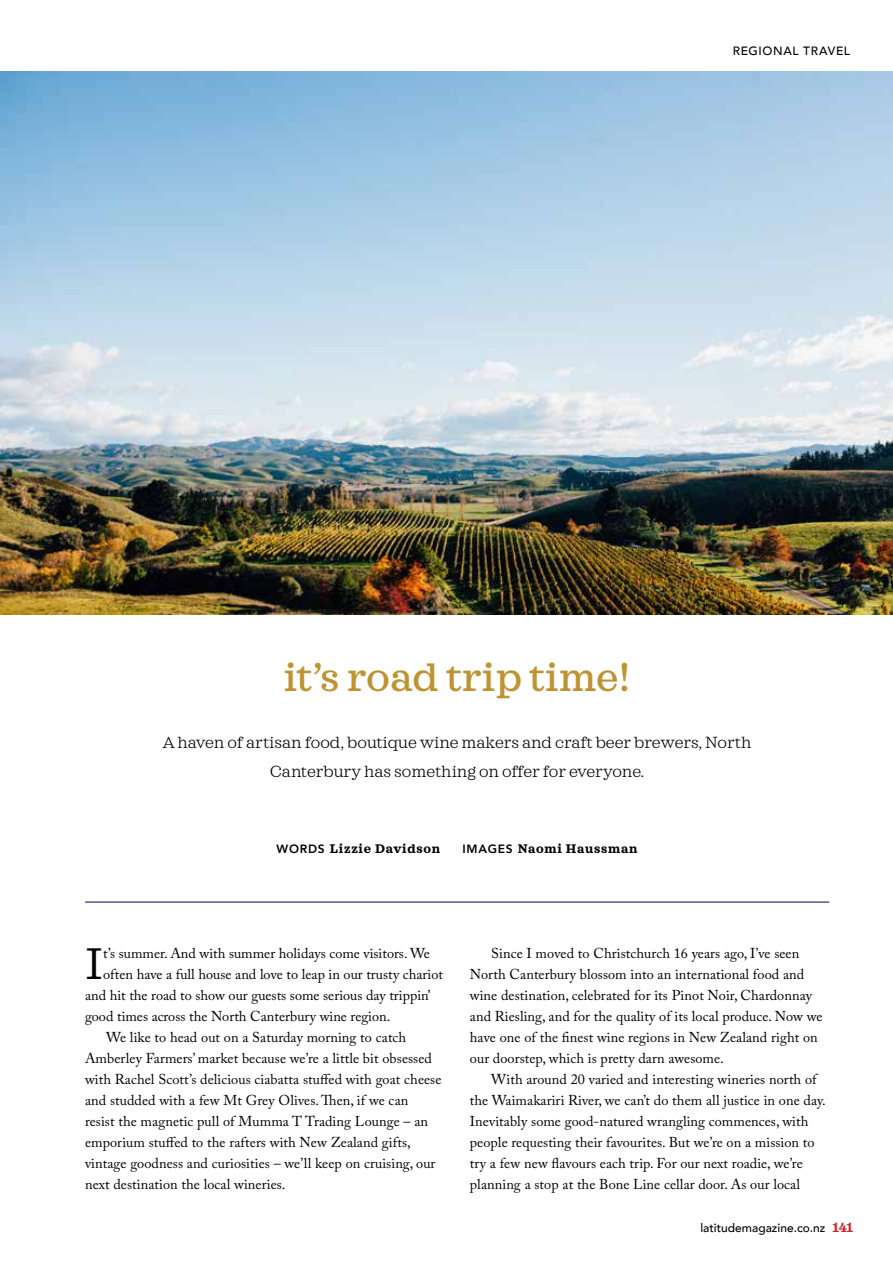
<style>
.page{position:relative;width:893px;height:1263px;background:#fff}
.page>*{position:absolute;margin:0;border:0;box-sizing:border-box;transform-origin:0 0}
.t1{font:45.15px "Sagona";color:#000}
.t2{font:500 40.5px "Sagona";color:#be9332}
.t3{font:300 16.5px/28.5px "Sagona";color:#000;text-align:center}
.t4{font:14.25px/21px "Adobe Caslon Pro";letter-spacing:.005em;color:#000}
.t5{font:700 12.75px "Sagona";letter-spacing:.06em;color:#000}
.t6{font:500 12px "Avenir";color:#000}
.t7{font:500 12px "Avenir";letter-spacing:.055em;color:#000}
.s1{font-family:"Avenir";font-weight:800;font-size:12px}
.s2{font-family:"Sagona";font-weight:700;font-size:13.5px;color:#d2232a}
</style>
<div class="page">
<hr style="left:85px;top:902px;width:744px;height:1px;background:#040048">
<img style="left:0;top:72px;width:893px;height:543px">
<p class="t7" style="left:733px;top:40px;width:119px">REGIONAL TRAVEL</p>
<h2 class="t2" style="left:284px;top:653px;width:348px">it’s road trip time!</h2>
<p class="t3" style="left:163px;top:729px;width:590px">A haven of artisan food, boutique wine makers and craft beer brewers, North<br>Canterbury has something on offer for everyone.</p>
<p class="t5" style="left:277px;top:841px;width:165px"><span class="s1">WORDS</span> Lizzie Davidson</p>
<p class="t5" style="left:462px;top:841px;width:177px"><span class="s1">IMAGES</span> Naomi Haussman</p>
<h1 class="t1" style="left:85px;top:937px;width:20px">I</h1>
<p class="t4" style="left:103px;top:943px;width:328px">t’s summer. And with summer holidays come visitors. We</p>
<p class="t4" style="left:103px;top:964px;width:341px">often have a full house and love to leap in our trusty chariot</p>
<p class="t4" style="left:85px;top:985px;width:347px">and hit the road to show our guests some serious day trippin’</p>
<p class="t4" style="left:85px;top:1006px;width:307px">good times across the North Canterbury wine region.</p>
<p class="t4" style="left:106px;top:1027px;width:301px">We like to head out on a Saturday morning to catch</p>
<p class="t4" style="left:85px;top:1048px;width:348px">Amberley Farmers’ market because we’re a little bit obsessed</p>
<p class="t4" style="left:85px;top:1069px;width:358px">with Rachel Scott’s delicious ciabatta stuffed with goat cheese</p>
<p class="t4" style="left:85px;top:1090px;width:325px">and studded with a few Mt Grey Olives. Then, if we can</p>
<p class="t4" style="left:85px;top:1111px;width:345px">resist the magnetic pull of Mumma T Trading Lounge – an</p>
<p class="t4" style="left:85px;top:1132px;width:327px">emporium stuffed to the rafters with New Zealand gifts,</p>
<p class="t4" style="left:85px;top:1153px;width:352px">vintage goodness and curiosities – we’ll keep on cruising, our</p>
<p class="t4" style="left:85px;top:1174px;width:202px">next destination the local wineries.</p>
<p class="t4" style="left:470px;top:943px;width:354px;text-indent:21px">Since I moved to Christchurch 16 years ago, I’ve seen North Canterbury blossom into an international food and wine destination, celebrated for its Pinot Noir, Chardonnay and Riesling, and for the quality of its local produce. Now we have one of the finest wine regions in New Zealand right on our doorstep, which is pretty darn awesome.</p>
<p class="t4" style="left:470px;top:1069px;width:357px;text-indent:21px">With around 20 varied and interesting wineries north of the Waimakariri River, we can’t do them all justice in one day.<br>Inevitably some good-natured wrangling commences, with people requesting their favourites. But we’re on a mission to try a few new flavours each trip. For our next roadie, we’re planning a stop at the Bone Line cellar door. As our local</p>
<p class="t6" style="left:700px;top:1218px;width:154px">latitudemagazine.co.nz <span class="s2">141</span></p>
</div>
